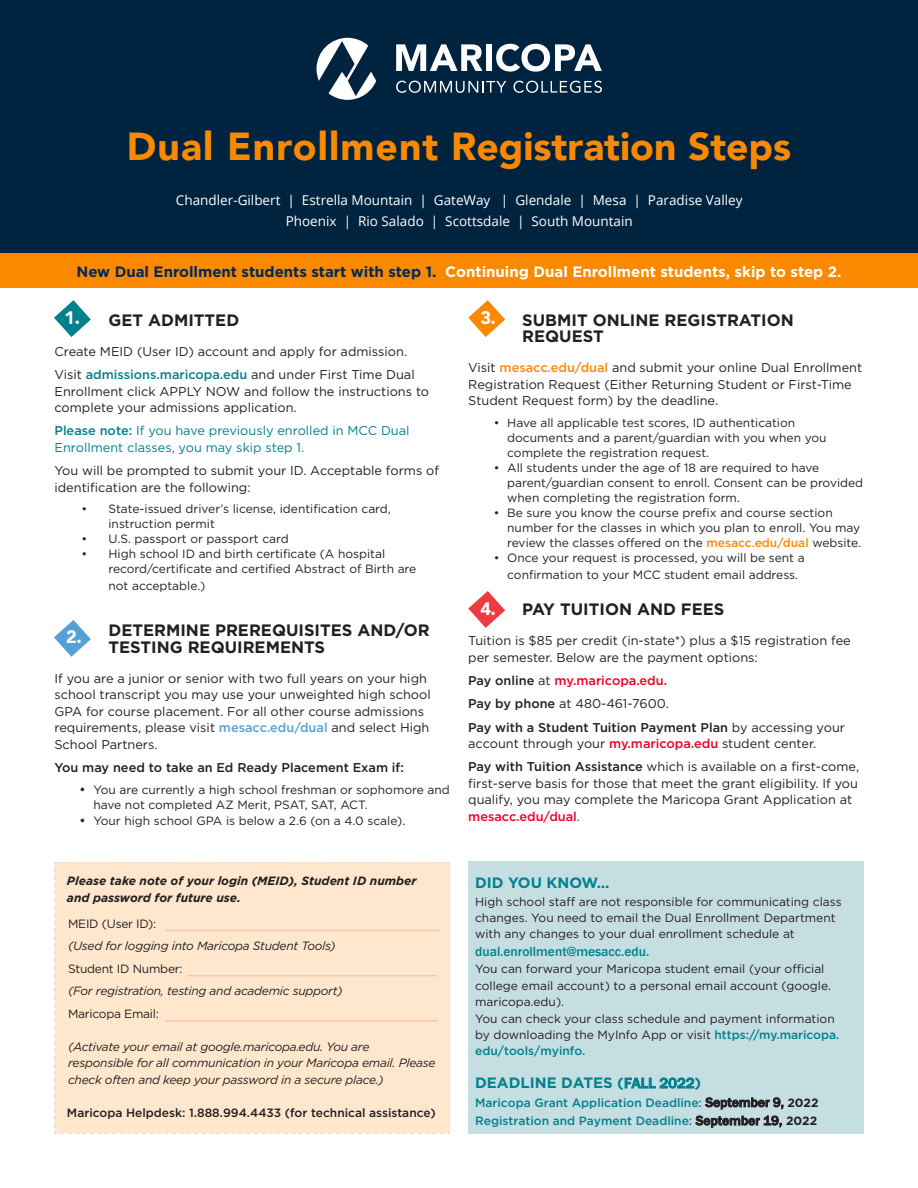
<style>
.page{position:relative;width:918px;height:1188px;background:#fff}
.page>*{position:absolute;margin:0;border:0;box-sizing:border-box;transform-origin:0 0}
.t1{font:900 39px "Avenir";color:#fa8900}
.t2{font:900 18px "Avenir";color:#fff}
.t3{font:700 16.5px/16.5px "Gotham";color:#231f20}
.t4{font:700 15px "Gotham";color:#fff}
.t5{font:700 15px "Gotham";color:#00818d}
.t6{font:13.5px/21px "Open Sans";color:#fff;text-align:center}
.t7{font:500 13.5px "Franklin Gothic";color:#00818d}
.t8{font:12.75px/16.5px "Gotham";color:#231f20}
.t9{font:12.75px/16.5px "Gotham";color:#00818d}
.t10{font:500 12.75px "Gotham";color:#231f20}
.t11{font:500 12.75px "Gotham";color:#ef0027}
.List_Paragraph{font:12px/15px "Gotham";color:#231f20}
.t12{font:italic 12px/16.5px "Gotham";letter-spacing:-.02em;color:#231f20}
.t13{font:500 12px/18.1px "Gotham";color:#00818d}
.t14{font:italic 700 12px/16.5px "Gotham";color:#231f20}
.t15{font:500 12px "Gotham";color:#231f20}
.List_Paragraph-2{font:12px "Gotham";letter-spacing:-.02em;color:#231f20}
.s1{color:#00295c}
.s2{font-weight:500;color:#00818d}
.s3{font-weight:500}
.s4{font-weight:500;color:#56a0d5}
.s5{font-weight:500;color:#fa8900}
.s6{color:#231f20}
.s7{font-weight:400;color:#231f20}
.s8{font-weight:500;color:#ef0027}
.s9{font-family:"Franklin Gothic";font-weight:500}
.s10{font-family:"Franklin Gothic";font-size:13.5px;color:#231f20}
.s11{font-weight:700;color:#231f20}
</style>
<div class="page">
<div style="left:0;top:0;width:918px;height:254px;background:#002340"></div>
<svg style="left:317px;top:38px;width:59px;height:62px"></svg>
<svg style="left:396px;top:44px;width:87px;height:27px"></svg>
<div style="left:486px;top:44px;width:6px;height:27px;background:#fff"></div>
<svg style="left:496px;top:44px;width:106px;height:28px"></svg>
<svg style="left:396px;top:81px;width:110px;height:12px"></svg>
<svg style="left:514px;top:81px;width:88px;height:12px"></svg>
<div style="left:0;top:254px;width:918px;height:34px;background:#fa8900"></div>
<svg style="left:54px;top:300px;width:37px;height:37px"></svg>
<svg style="left:54px;top:620px;width:37px;height:37px"></svg>
<svg style="left:468px;top:591px;width:37px;height:37px"></svg>
<div style="left:54px;top:862px;width:397px;height:272px;background:#fee7cd"></div>
<hr style="left:165px;top:930px;width:275px;height:1px;background:#e24a25">
<hr style="left:187px;top:975px;width:250px;height:1px;background:#e24a25">
<hr style="left:165px;top:1020px;width:272px;height:2px;background:#e24a25">
<svg style="left:468px;top:300px;width:37px;height:37px"></svg>
<div style="left:468px;top:862px;width:396px;height:272px;background:#c5dee2"></div>
<p class="t1" style="left:127px;top:113px;width:666px">Dual Enrollment Registration Steps</p>
<p class="t6" style="left:176px;top:189px;width:568px">Chandler-Gilbert | Estrella Mountain | GateWay | Glendale | Mesa | Paradise Valley<br>Phoenix | Rio Salado | Scottsdale | South Mountain</p>
<p class="t4" style="left:77px;top:263px;width:766px"><span class="s1">New Dual Enrollment students start with step 1.</span> Continuing Dual Enrollment students, skip to step 2.</p>
<p class="t2" style="left:65px;top:302px;width:17px">1.</p>
<p class="t2" style="left:480px;top:302px;width:17px">3.</p>
<p class="t3" style="left:108px;top:311px;width:132px">GET ADMITTED</p>
<p class="t8" style="left:54px;top:343px;width:354px">Create MEID (User ID) account and apply for admission.</p>
<p class="t8" style="left:54px;top:366px;width:376px">Visit <span class="s2">admissions.maricopa.edu</span> and under First Time Dual<br>Enrollment click APPLY NOW and follow the instructions to complete your admissions application.</p>
<p class="t9" style="left:54px;top:422px;width:357px"><span class="s3">Please note:</span> If you have previously enrolled in MCC Dual<br>Enrollment classes, you may skip step 1.</p>
<p class="t8" style="left:54px;top:462px;width:386px">You will be prompted to submit your ID. Acceptable forms of identification are the following:</p>
<p class="List_Paragraph" style="left:108px;top:501px;width:284px;text-indent:-27px">• State-issued driver’s license, identification card, instruction permit</p>
<p class="List_Paragraph" style="left:81px;top:531px;width:209px">• U.S. passport or passport card</p>
<p class="List_Paragraph" style="left:108px;top:546px;width:309px;text-indent:-27px">• High school ID and birth certificate (A hospital record/certificate and certified Abstract of Birth are</p>
<p class="List_Paragraph" style="left:108px;top:578px;width:99px">not acceptable.)</p>
<p class="t3" style="left:108px;top:622px;width:323px">DETERMINE PREREQUISITES AND/OR<br>TESTING REQUIREMENTS</p>
<p class="t8" style="left:54px;top:670px;width:378px">If you are a junior or senior with two full years on your high school transcript you may use your unweighted high school GPA for course placement. For all other course admissions requirements, please visit <span class="s4">mesacc.edu/dual</span> and select High School Partners.</p>
<p class="t10" style="left:54px;top:759px;width:351px">You may need to take an Ed Ready Placement Exam if:</p>
<p class="List_Paragraph" style="left:93px;top:782px;width:358px;text-indent:-14px">• You are currently a high school freshman or sophomore and have not completed AZ Merit, PSAT, SAT, ACT.</p>
<p class="List_Paragraph" style="left:80px;top:813px;width:327px">• Your high school GPA is below a 2.6 (on a 4.0 scale).</p>
<p class="t3" style="left:522px;top:311px;width:273px">SUBMIT ONLINE REGISTRATION<br>REQUEST</p>
<p class="t8" style="left:468px;top:359px;width:396px">Visit <span class="s5">mesacc.edu/dual</span> and submit your online Dual Enrollment<br>Registration Request (Either Returning Student or First-Time<br>Student Request form) by the deadline.</p>
<p class="List_Paragraph" style="left:507px;top:415px;width:321px;text-indent:-14px">• Have all applicable test scores, ID authentication documents and a parent/guardian with you when you complete the registration request.</p>
<p class="List_Paragraph" style="left:507px;top:460px;width:358px;text-indent:-14px">• All students under the age of 18 are required to have parent/guardian consent to enroll. Consent can be provided when completing the registration form.</p>
<p class="List_Paragraph" style="left:507px;top:505px;width:355px;text-indent:-14px">• Be sure you know the course prefix and course section number for the classes in which you plan to enroll. You may review the classes offered on the <span class="s5">mesacc.edu/dual</span> website.</p>
<p class="List_Paragraph" style="left:494px;top:549px;width:312px;line-height:16.5px;text-align:center">• Once your request is processed, you will be sent a confirmation to your MCC student email address.</p>
<p class="t3" style="left:522px;top:601px;width:204px">PAY TUITION AND FEES</p>
<p class="t8" style="left:468px;top:632px;width:384px">Tuition is $85 per credit (in-state*) plus a $15 registration fee per semester. Below are the payment options:</p>
<p class="t11" style="left:468px;top:672px;width:200px"><span class="s6">Pay online</span> <span class="s7">at</span> my.maricopa.edu.</p>
<p class="t8" style="left:468px;top:695px;width:202px"><span class="s3">Pay by phone</span> at 480-461-7600.</p>
<p class="t8" style="left:468px;top:719px;width:378px"><span class="s3">Pay with a Student Tuition Payment Plan</span> by accessing your account through your <span class="s8">my.maricopa.edu</span> student center.</p>
<p class="t8" style="left:468px;top:758px;width:392px"><span class="s3">Pay with Tuition Assistance</span> which is available on a first-come, first-serve basis for those that meet the grant eligibility. If you qualify, you may complete the Maricopa Grant Application at <span class="s8">mesacc.edu/dual</span>.</p>
<p class="t2" style="left:480px;top:593px;width:17px">4.</p>
<p class="t2" style="left:66px;top:622px;width:17px">2.</p>
<p class="t14" style="left:67px;top:873px;width:351px">Please take note of your login (MEID), Student ID number and password for future use.</p>
<p class="List_Paragraph-2" style="left:68px;top:916px;width:90px">MEID (User ID):</p>
<p class="t12" style="left:68px;top:938px;width:269px">(Used for logging into Maricopa Student Tools)</p>
<p class="List_Paragraph-2" style="left:68px;top:961px;width:116px">Student ID Number:</p>
<p class="t12" style="left:68px;top:983px;width:276px">(For registration, testing and academic support)</p>
<p class="List_Paragraph-2" style="left:68px;top:1006px;width:92px">Maricopa Email:</p>
<p class="t12" style="left:68px;top:1038px;width:369px">(Activate your email at google.maricopa.edu. You are responsible for all communication in your Maricopa email. Please check often and keep your password in a secure place.)</p>
<p class="t15" style="left:67px;top:1105px;width:370px">Maricopa Helpdesk: 1.888.994.4433 (for technical assistance)</p>
<p class="t5" style="left:475px;top:874px;width:136px">DID YOU KNOW…</p>
<p class="List_Paragraph" style="left:475px;top:893px;width:368px;line-height:16.5px">High school staff are not responsible for communicating class changes. You need to email the Dual Enrollment Department with any changes to your dual enrollment schedule at</p>
<p class="t7" style="left:475px;top:944px;width:176px">dual.enrollment@mesacc.edu.</p>
<p class="List_Paragraph" style="left:475px;top:961px;width:366px;line-height:16.4px">You can forward your Maricopa student email (your official college email account) to a personal email account (google. maricopa.edu).<br>You can check your class schedule and payment information by downloading the MyInfo App or visit <span class="s2">https://my.maricopa. edu/tools/myinfo.</span></p>
<p class="t5" style="left:475px;top:1074px;width:228px">DEADLINE DATES (<span class="s9">FALL 2022</span>)</p>
<p class="t13" style="left:475px;top:1093px;width:345px">Maricopa Grant Application Deadline: <span class="s10">September 9,</span> <span class="s11">2022<br></span>Registration and Payment Deadline: <span class="s10">September 19,</span> <span class="s11">2022</span></p>
</div>
